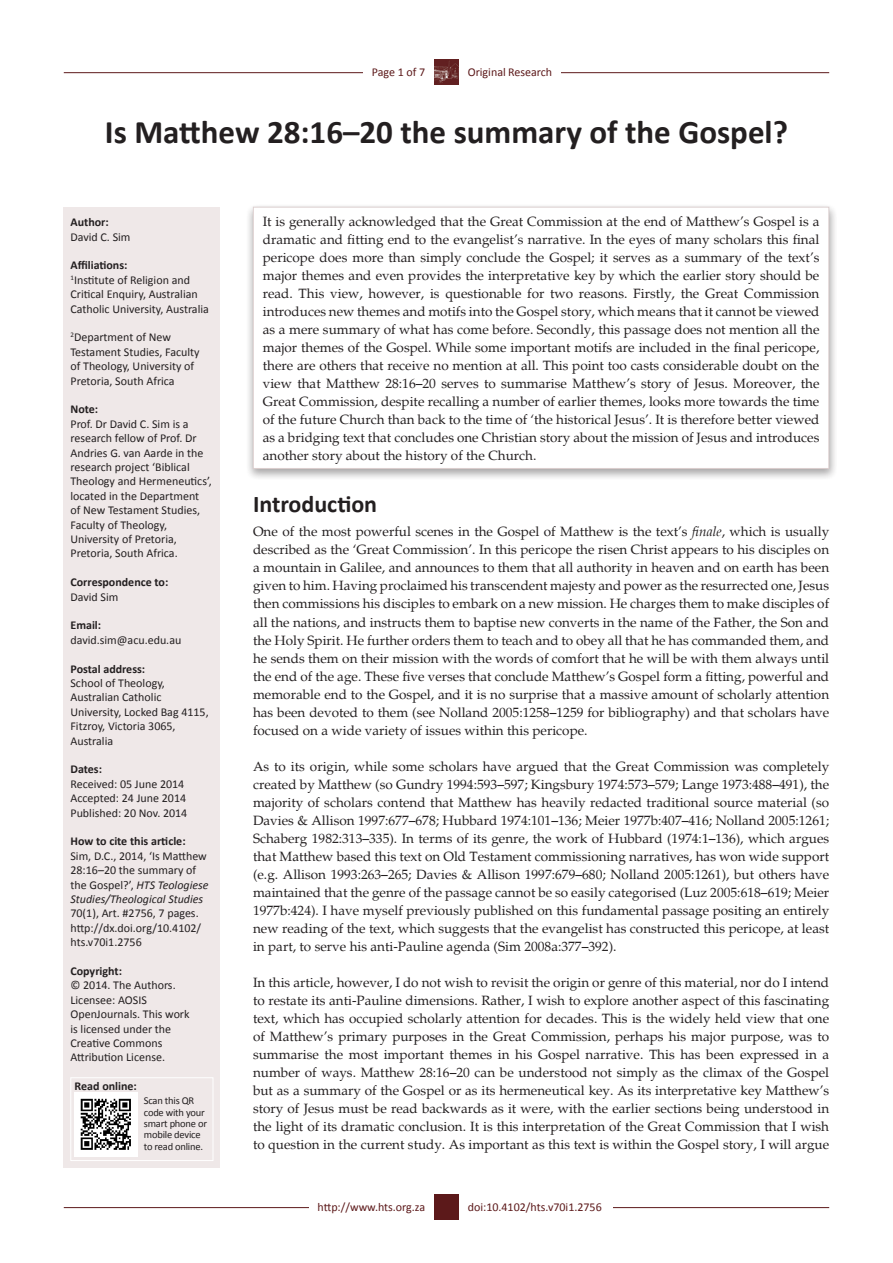
<style>
.page{position:relative;width:893px;height:1263px;background:#fff}
.page>*{position:absolute;margin:0;border:0;box-sizing:border-box;transform-origin:0 0}
.t1{font:700 33px "Calibri";color:#231f20}
.Pink_Heading{font:700 24px "Calibri";color:#231f20}
.body{font:13.5px/18px "Palatino";color:#231f20;text-align:justify}
.abstract{font:13.5px/18px "Palatino";color:#231f20;text-align:justify}
.Side_Bar_Text1{font:12px/14.4px "Calibri";color:#231f20}
.t2{font:700 12px "Calibri";color:#231f20}
.t3{font:12px "Calibri";color:#5c191a}
.t4{font:10.5px/11.4px "Calibri";letter-spacing:-.02em;color:#231f20}
.s1{font-style:italic}
</style>
<div class="page">
<hr style="left:64px;top:72px;width:765px;height:1px;background:#5c191a">
<img style="left:434px;top:59px;width:25px;height:26px">
<div style="left:459px;top:58px;width:102px;height:27px;background:#fff"></div>
<hr style="left:64px;top:1207px;width:765px;height:1px;background:#5c191a">
<div style="left:434px;top:1194px;width:25px;height:26px;background:#5c191a"></div>
<div style="left:309px;top:1192px;width:125px;height:28px;background:#fff"></div>
<div style="left:459px;top:1192px;width:153px;height:28px;background:#fff"></div>
<div style="left:64px;top:207px;width:156px;height:960px;background:#efe8e8"></div>
<div style="left:245px;top:202px;width:593px;height:279px;background:#231f20;opacity:.75"></div>
<div style="left:253px;top:207px;width:576px;height:262px;background:#fff"></div>
<div style="left:363px;top:59px;width:71px;height:26px;background:#fff"></div>
<div style="left:70px;top:1077px;width:143px;height:84px;border:1px solid #fff"></div>
<img style="left:75px;top:1093px;width:63px;height:63px">
<p class="t3" style="left:372px;top:65px;width:55px">Page 1 of 7</p>
<p class="t3" style="left:468px;top:65px;width:86px">Original Research</p>
<p class="t1" style="left:105px;top:111px;width:685px">Is Matthew 28:16–20 the summary of the Gospel?</p>
<p class="t2" style="left:70px;top:214px;width:40px">Author:</p>
<p class="Side_Bar_Text1" style="left:70px;top:229px;width:62px">David C. Sim</p>
<p class="t2" style="left:70px;top:258px;width:59px">Affiliations:</p>
<p class="Side_Bar_Text1" style="left:70px;top:273px;width:140px"><sup>1</sup>Institute of Religion and<br>Critical Enquiry, Australian<br>Catholic University, Australia</p>
<p class="Side_Bar_Text1" style="left:70px;top:330px;width:131px"><sup>2</sup>Department of New<br>Testament Studies, Faculty of Theology, University of<br>Pretoria, South Africa</p>
<p class="t2" style="left:70px;top:402px;width:29px">Note:</p>
<p class="Side_Bar_Text1" style="left:70px;top:417px;width:143px">Prof. Dr David C. Sim is a research fellow of Prof. Dr<br>Andries G. van Aarde in the research project ‘Biblical<br>Theology and Hermeneutics’, located in the Department of New Testament Studies,<br>Faculty of Theology,<br>University of Pretoria,<br>Pretoria, South Africa.</p>
<p class="t2" style="left:70px;top:574px;width:99px">Correspondence to:</p>
<p class="Side_Bar_Text1" style="left:70px;top:589px;width:49px">David Sim</p>
<p class="t2" style="left:70px;top:618px;width:32px">Email:</p>
<p class="Side_Bar_Text1" style="left:70px;top:633px;width:112px">david.sim@acu.edu.au</p>
<p class="t2" style="left:70px;top:661px;width:76px">Postal address:</p>
<p class="Side_Bar_Text1" style="left:70px;top:676px;width:140px">School of Theology,<br>Australian Catholic<br>University, Locked Bag 4115,<br>Fitzroy, Victoria 3065,</p>
<p class="Side_Bar_Text1" style="left:70px;top:733px;width:44px">Australia</p>
<p class="t2" style="left:70px;top:762px;width:33px">Dates:</p>
<p class="Side_Bar_Text1" style="left:70px;top:777px;width:115px">Received: 05 June 2014</p>
<p class="Side_Bar_Text1" style="left:70px;top:791px;width:117px">Accepted: 24 June 2014</p>
<p class="Side_Bar_Text1" style="left:70px;top:805px;width:118px">Published: 20 Nov. 2014</p>
<p class="t2" style="left:70px;top:834px;width:117px">How to cite this article:</p>
<p class="Side_Bar_Text1" style="left:70px;top:849px;width:140px">Sim, D.C., 2014, ‘Is Matthew<br>28:16–20 the summary of the Gospel?’, <span class="s1">HTS Teologiese<br>Studies/Theological Studies<br></span>70(1), Art. #2756, 7 pages.</p>
<p class="Side_Bar_Text1" style="left:70px;top:921px;width:132px">http://dx.doi.org/10.4102/ hts.v70i1.2756</p>
<p class="t2" style="left:70px;top:963px;width:53px">Copyright:</p>
<p class="Side_Bar_Text1" style="left:70px;top:978px;width:107px">© 2014. The Authors.</p>
<p class="Side_Bar_Text1" style="left:70px;top:993px;width:121px">Licensee: AOSIS<br>OpenJournals. This work</p>
<p class="Side_Bar_Text1" style="left:70px;top:1021px;width:102px">is licensed under the</p>
<p class="Side_Bar_Text1" style="left:70px;top:1036px;width:93px">Creative Commons</p>
<p class="Side_Bar_Text1" style="left:70px;top:1050px;width:96px">Attribution License.</p>
<p class="t2" style="left:75px;top:1078px;width:64px">Read online:</p>
<p class="t4" style="left:144px;top:1095px;width:65px">Scan this QR code with your smart phone or mobile device to read online.</p>
<p class="abstract" style="left:263px;top:213px;width:558px">It is generally acknowledged that the Great Commission at the end of Matthew’s Gospel is a dramatic and fitting end to the evangelist’s narrative. In the eyes of many scholars this final pericope does more than simply conclude the Gospel; it serves as a summary of the text’s major themes and even provides the interpretative key by which the earlier story should be read. This view, however, is questionable for two reasons. Firstly, the Great Commission introduces new themes and motifs into the Gospel story, which means that it cannot be viewed as a mere summary of what has come before. Secondly, this passage does not mention all the major themes of the Gospel. While some important motifs are included in the final pericope, there are others that receive no mention at all. This point too casts considerable doubt on the view that Matthew 28:16–20 serves to summarise Matthew’s story of Jesus. Moreover, the Great Commission, despite recalling a number of earlier themes, looks more towards the time of the future Church than back to the time of ‘the historical Jesus’. It is therefore better viewed as a bridging text that concludes one Christian story about the mission of Jesus and introduces another story about the history of the Church.</p>
<p class="Pink_Heading" style="left:253px;top:489px;width:126px">Introduction</p>
<p class="body" style="left:253px;top:523px;width:578px">One of the most powerful scenes in the Gospel of Matthew is the text’s <span class="s1">finale</span>, which is usually described as the ‘Great Commission’. In this pericope the risen Christ appears to his disciples on a mountain in Galilee, and announces to them that all authority in heaven and on earth has been given to him. Having proclaimed his transcendent majesty and power as the resurrected one, Jesus then commissions his disciples to embark on a new mission. He charges them to make disciples of all the nations, and instructs them to baptise new converts in the name of the Father, the Son and the Holy Spirit. He further orders them to teach and to obey all that he has commanded them, and he sends them on their mission with the words of comfort that he will be with them always until the end of the age. These five verses that conclude Matthew’s Gospel form a fitting, powerful and memorable end to the Gospel, and it is no surprise that a massive amount of scholarly attention has been devoted to them (see Nolland 2005:1258–1259 for bibliography) and that scholars have focused on a wide variety of issues within this pericope.</p>
<p class="body" style="left:253px;top:757px;width:578px">As to its origin, while some scholars have argued that the Great Commission was completely created by Matthew (so Gundry 1994:593–597; Kingsbury 1974:573–579; Lange 1973:488–491), the majority of scholars contend that Matthew has heavily redacted traditional source material (so Davies &amp; Allison 1997:677–678; Hubbard 1974:101–136; Meier 1977b:407–416; Nolland 2005:1261; Schaberg 1982:313–335). In terms of its genre, the work of Hubbard (1974:1–136), which argues that Matthew based this text on Old Testament commissioning narratives, has won wide support (e.g. Allison 1993:263–265; Davies &amp; Allison 1997:679–680; Nolland 2005:1261), but others have maintained that the genre of the passage cannot be so easily categorised (Luz 2005:618–619; Meier 1977b:424). I have myself previously published on this fundamental passage positing an entirely new reading of the text, which suggests that the evangelist has constructed this pericope, at least in part, to serve his anti-Pauline agenda (Sim 2008a:377–392).</p>
<p class="body" style="left:253px;top:974px;width:578px">In this article, however, I do not wish to revisit the origin or genre of this material, nor do I intend to restate its anti-Pauline dimensions. Rather, I wish to explore another aspect of this fascinating text, which has occupied scholarly attention for decades. This is the widely held view that one of Matthew’s primary purposes in the Great Commission, perhaps his major purpose, was to summarise the most important themes in his Gospel narrative. This has been expressed in a number of ways. Matthew 28:16–20 can be understood not simply as the climax of the Gospel but as a summary of the Gospel or as its hermeneutical key. As its interpretative key Matthew’s story of Jesus must be read backwards as it were, with the earlier sections being understood in the light of its dramatic conclusion. It is this interpretation of the Great Commission that I wish to question in the current study. As important as this text is within the Gospel story, I will argue</p>
<p class="t3" style="left:318px;top:1199px;width:109px">http://www.hts.org.za</p>
<p class="t3" style="left:468px;top:1199px;width:136px">doi:10.4102/hts.v70i1.2756</p>
</div>
